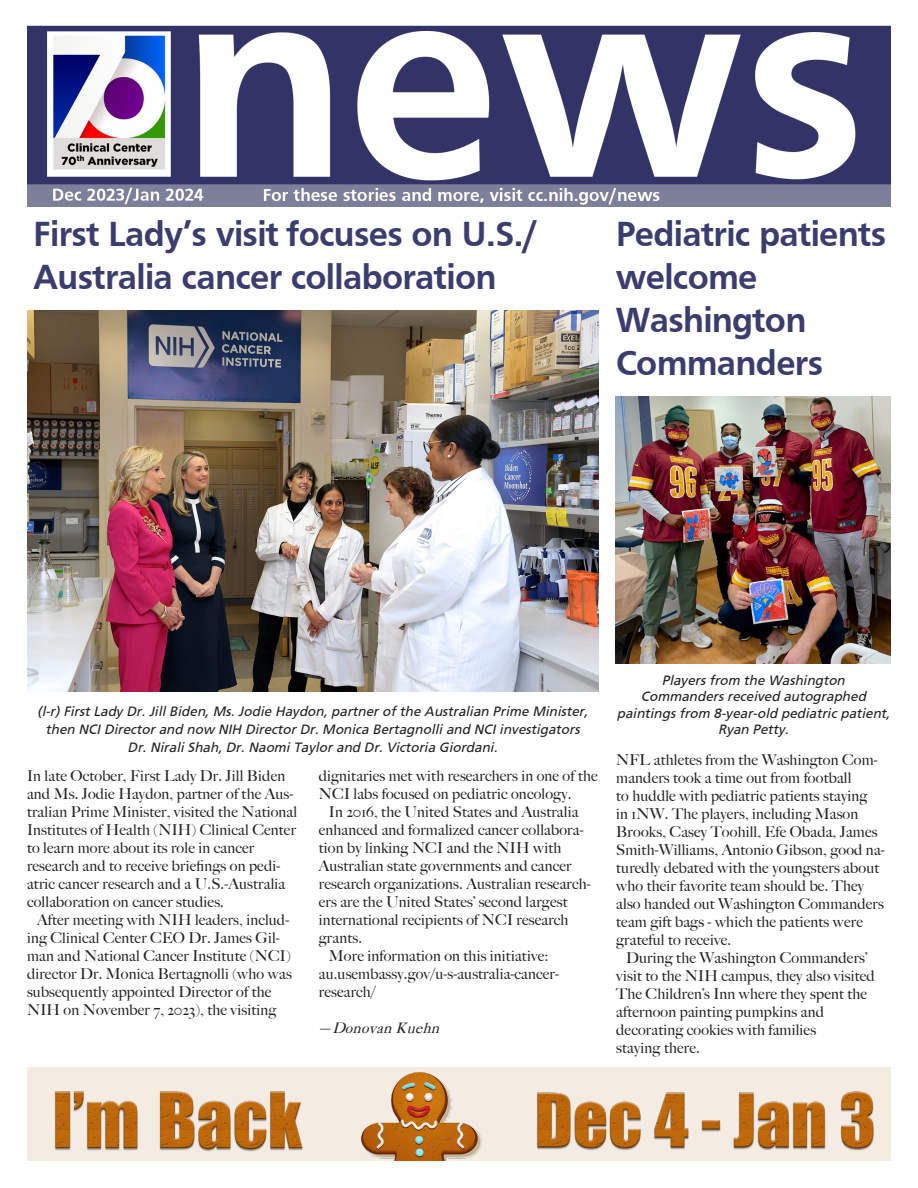
<style>
.page{position:relative;width:918px;height:1188px;background:#fff}
.page>*{position:absolute;margin:0;border:0;box-sizing:border-box;transform-origin:0 0}
.t1{font:700 36px/43.2px "Frutiger";letter-spacing:-.02em;color:#3c3d6f}
.t2{font:500 15px/18px "Big Caslon";letter-spacing:.015em;color:#231f20}
.t3{font:italic 15px "Caslon";letter-spacing:.015em;color:#231f20}
.t4{font:italic 13.5px/16.2px "Frutiger FC";color:#231f20;text-align:center}
.s1{font-family:"Big Caslon";font-weight:500;font-style:normal}
</style>
<div class="page">
<div style="left:27px;top:1067px;width:863px;height:94px;background:#f4ece3"></div>
<img style="left:27px;top:25px;width:864px;height:182px">
<img style="left:27px;top:310px;width:571px;height:382px">
<img style="left:616px;top:396px;width:275px;height:267px">
<img style="left:361px;top:1072px;width:121px;height:89px">
<img style="left:55px;top:1091px;width:83px;height:60px">
<img style="left:159px;top:1091px;width:144px;height:61px">
<img style="left:537px;top:1091px;width:337px;height:60px">
<h1 class="t1" style="left:33px;top:212px;width:507px">First Lady’s visit focuses on U.S./<br>Australia cancer collaboration</h1>
<h1 class="t1" style="left:616px;top:212px;width:272px">Pediatric patients welcome<br>Washington<br>Commanders</h1>
<p class="t4" style="left:37px;top:702px;width:552px;line-height:18px">(l-r) First Lady Dr. Jill Biden, Ms. Jodie Haydon, partner of the Australian Prime Minister, then NCI Director and now NIH Director Dr. Monica Bertagnolli and NCI investigators<br>Dr. Nirali Shah, Dr. Naomi Taylor and Dr. Victoria Giordani.</p>
<p class="t2" style="left:27px;top:766px;width:272px">In late October, First Lady Dr. Jill Biden and Ms. Jodie Haydon, partner of the Aus&shy;tralian Prime Minister, visited the National Institutes of Health (NIH) Clinical Center to learn more about its role in cancer research and to receive briefings on pedi&shy;atric cancer research and a U.S.-Australia collaboration on cancer studies.</p>
<p class="t2" style="left:27px;top:910px;width:266px;text-indent:10px">After meeting with NIH leaders, includ&shy;ing Clinical Center CEO Dr. James Gil&shy;man and National Cancer Institute (NCI) director Dr. Monica Bertagnolli (who was subsequently appointed Director of the NIH on November 7, 2023), the visiting</p>
<p class="t2" style="left:319px;top:766px;width:280px">dignitaries met with researchers in one of the<br>NCI labs focused on pediatric oncology.</p>
<p class="t2" style="left:319px;top:802px;width:273px;text-indent:10px">In 2016, the United States and Australia enhanced and formalized cancer collabora&shy;tion by linking NCI and the NIH with Australian state governments and cancer research organizations. Australian research&shy;ers are the United States’ second largest international recipients of NCI research grants.</p>
<p class="t2" style="left:319px;top:946px;width:242px;text-indent:10px">More information on this initiative: au.usembassy.gov/u-s-australia-cancer&shy;research/</p>
<p class="t3" style="left:319px;top:1019px;width:122px"><span class="s1">—</span>Donovan Kuehn</p>
<p class="t4" style="left:617px;top:672px;width:275px">Players from the Washington<br>Commanders received autographed paintings from 8-year-old pediatric patient,<br>Ryan Petty.</p>
<p class="t2" style="left:616px;top:750px;width:270px">NFL athletes from the Washington Com&shy;manders took a time out from football<br>to huddle with pediatric patients staying<br>in 1NW. The players, including Mason Brooks, Casey Toohill, Efe Obada, James Smith-Williams, Antonio Gibson, good na&shy;turedly debated with the youngsters about who their favorite team should be. They also handed out Washington Commanders team gift bags - which the patients were grateful to receive.</p>
<p class="t2" style="left:616px;top:948px;width:260px;text-indent:10px">During the Washington Commanders’ visit to the NIH campus, they also visited The Children’s Inn where they spent the afternoon painting pumpkins and decorating cookies with families<br>staying there.</p>
</div>
